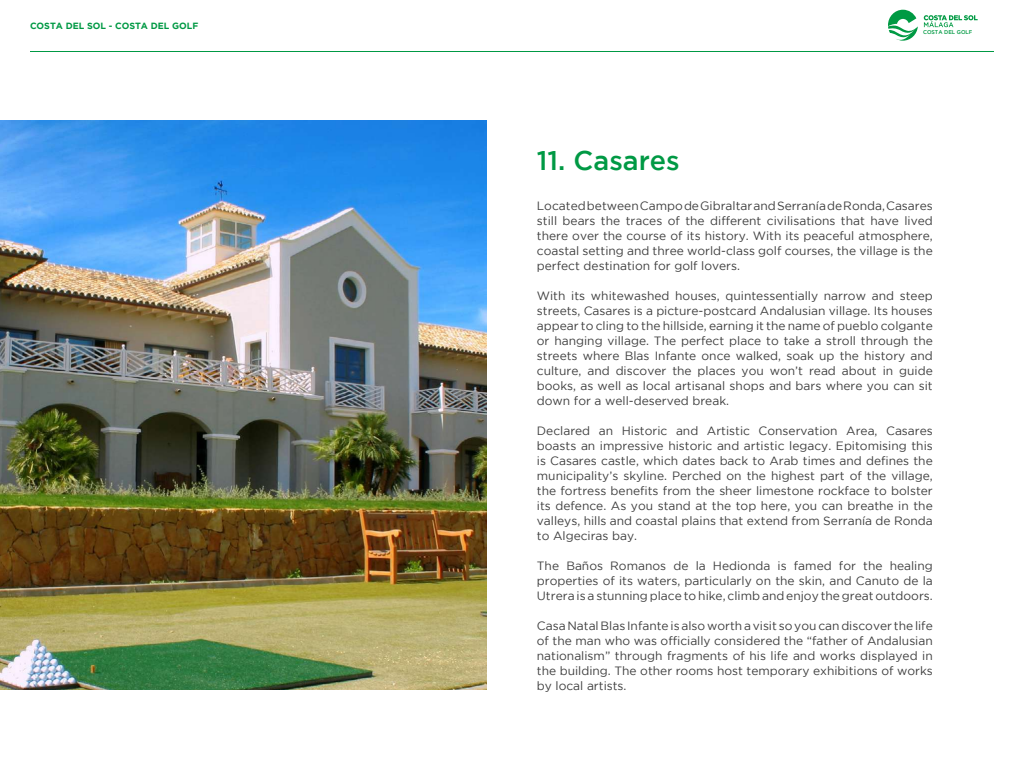
<style>
.page{position:relative;width:1024px;height:768px;background:#fff}
.page>*{position:absolute;margin:0;border:0;box-sizing:border-box;transform-origin:0 0}
.t1{font:500 27px "Gotham";color:#094}
.t2{font:12px/15px "Gotham";color:#3f3f3f;text-align:justify}
.t3{font:700 9px "Gotham";color:#094}
.t4{font:500 5.5px "Gotham";color:#009a43}
</style>
<div class="page">
<hr style="left:30px;top:51px;width:964px;height:1px;background:#094">
<svg style="left:888px;top:10px;width:30px;height:31px"></svg>
<svg style="left:924px;top:15px;width:54px;height:12px"></svg>
<img style="left:0;top:120px;width:486px;height:570px">
<p class="t3" style="left:30px;top:21px;width:170px">COSTA DEL SOL - COSTA DEL GOLF</p>
<p class="t4" style="left:923px;top:29px;width:51px">COSTA DEL GOLF</p>
<h1 class="t1" style="left:537px;top:145px;width:144px">11. Casares</h1>
<p class="t2" style="left:537px;top:198px;width:397px">Located between Campo de Gibraltar and Serranía de Ronda, Casares still bears the traces of the different civilisations that have lived there over the course of its history. With its peaceful atmosphere, coastal setting and three world-class golf courses, the village is the perfect destination for golf lovers.</p>
<p class="t2" style="left:537px;top:288px;width:397px">With its whitewashed houses, quintessentially narrow and steep streets, Casares is a picture-postcard Andalusian village. Its houses appear to cling to the hillside, earning it the name of pueblo colgante or hanging village. The perfect place to take a stroll through the streets where Blas Infante once walked, soak up the history and culture, and discover the places you won’t read about in guide books, as well as local artisanal shops and bars where you can sit down for a well-deserved break.</p>
<p class="t2" style="left:537px;top:423px;width:397px">Declared an Historic and Artistic Conservation Area, Casares boasts an impressive historic and artistic legacy. Epitomising this is Casares castle, which dates back to Arab times and defines the municipality’s skyline. Perched on the highest part of the village, the fortress benefits from the sheer limestone rockface to bolster its defence. As you stand at the top here, you can breathe in the valleys, hills and coastal plains that extend from Serranía de Ronda to Algeciras bay.</p>
<p class="t2" style="left:537px;top:558px;width:397px">The Baños Romanos de la Hedionda is famed for the healing properties of its waters, particularly on the skin, and Canuto de la Utrera is a stunning place to hike, climb and enjoy the great outdoors.</p>
<p class="t2" style="left:537px;top:618px;width:397px">Casa Natal Blas Infante is also worth a visit so you can discover the life of the man who was officially considered the “father of Andalusian nationalism” through fragments of his life and works displayed in the building. The other rooms host temporary exhibitions of works by local artists.</p>
</div>
